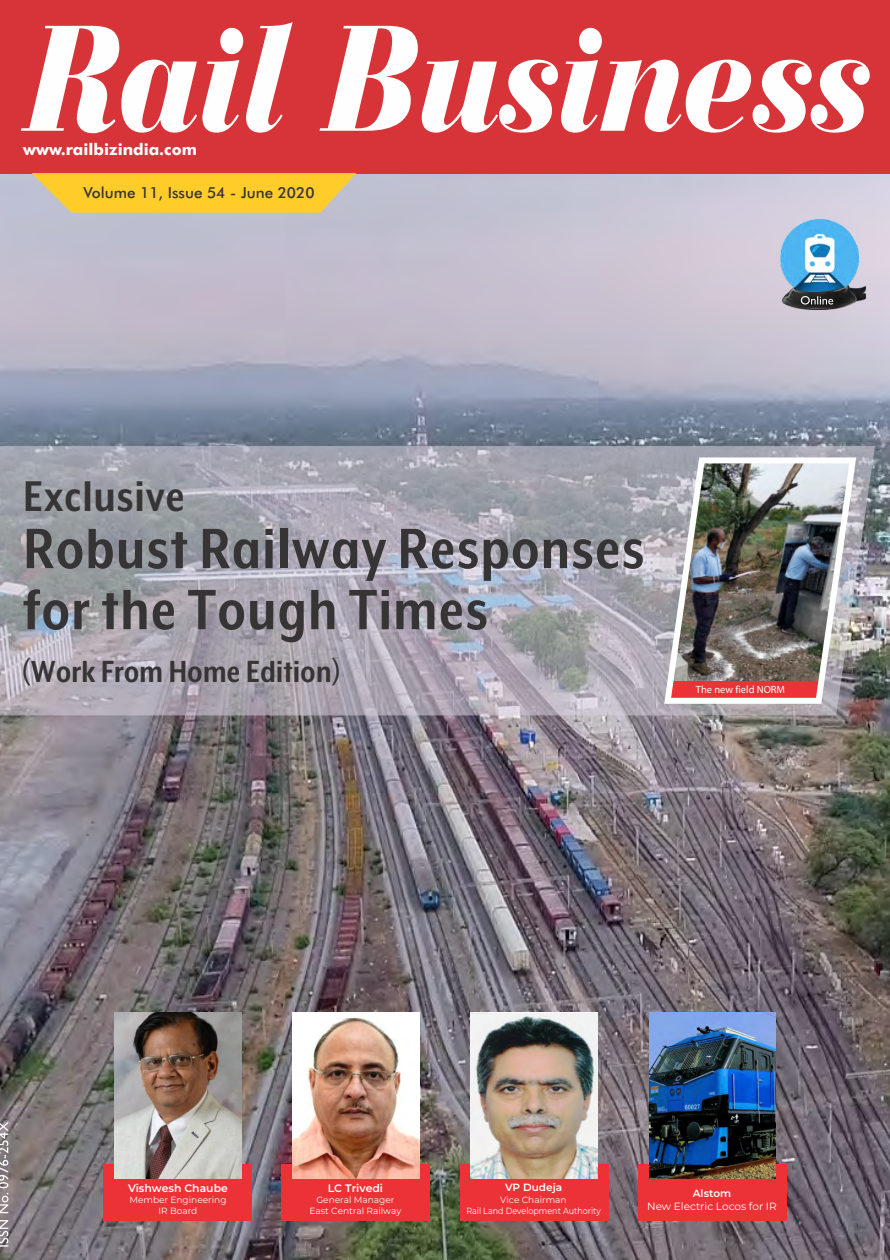
<style>
.page{position:relative;width:890px;height:1260px;background:#fff}
.page>*{position:absolute;margin:0;border:0;box-sizing:border-box;transform-origin:0 0}
.t1{font:700 65.4px/61.1px "Mr Eaves XL Mod Nar OT";letter-spacing:.025em;color:#373435}
.t2{font:700 49.5px "Mr Eaves XL Mod Nar OT";letter-spacing:.025em;color:#373435}
.t3{font:700 35.25px "Mr Eaves XL Mod Nar OT";letter-spacing:.01em;color:#373435}
.t4{font:700 16.05px "Futura BT";color:#fefefe}
.t5{font:500 15.15px "Futura BT";color:#373435}
.t6{font:600 10.8px "Montserrat";color:#fefefe}
.t7{font:10.5px "Montserrat";color:#fefefe}
.t8{font:10.5px "Myriad Pro";color:#fefefe}
.t9{font:600 10.5px "Montserrat";color:#fefefe}
.t10{font:9px/11.1px "Montserrat";color:#fefefe;text-align:center}
</style>
<div class="page">
<img style="left:0;top:173px;width:890px;height:1087px">
<div style="left:0;top:0;width:890px;height:173px;background:#d63438"></div>
<svg style="left:21px;top:22px;width:849px;height:111px"></svg>
<svg style="left:32px;top:173px;width:324px;height:40px;background:#f7ca3d"></svg>
<svg style="left:0;top:1122px;width:8px;height:124px"></svg>
<img style="left:781px;top:220px;width:84px;height:90px">
<svg style="left:801px;top:296px;width:32px;height:9px"></svg>
<div style="left:103px;top:1165px;width:149px;height:56px;background:#ed3237"></div>
<div style="left:282px;top:1165px;width:148px;height:56px;background:#ed3237"></div>
<div style="left:460px;top:1165px;width:148px;height:56px;background:#ed3237"></div>
<div style="left:638px;top:1165px;width:149px;height:56px;background:#ed3237"></div>
<img style="left:114px;top:1013px;width:127px;height:165px">
<img style="left:293px;top:1013px;width:126px;height:165px">
<img style="left:471px;top:1013px;width:126px;height:165px">
<img style="left:649px;top:1013px;width:127px;height:165px">
<svg style="left:0;top:446px;width:875px;height:269px;background:#a8a6b0"></svg>
<img style="left:661px;top:454px;width:199px;height:253px">
<h3 class="t4" style="left:23px;top:143px;width:175px">www.railbizindia.com</h3>
<h3 class="t5" style="left:83px;top:186px;width:233px">Volume 11, Issue 54 - June 2020</h3>
<h2 class="t2" style="left:24px;top:473px;width:163px">Exclusive</h2>
<h1 class="t1" style="left:24px;top:521px;width:622px">Robust Railway Responses for the Tough Times</h1>
<h3 class="t3" style="left:22px;top:655px;width:321px">(Work From Home Edition)</h3>
<p class="t8" style="left:696px;top:685px;width:91px">The new field NORM</p>
<p class="t6" style="left:128px;top:1181px;width:101px">Vishwesh Chaube</p>
<p class="t10" style="left:129px;top:1194px;width:99px">Member Engineering<br>IR Board</p>
<p class="t6" style="left:328px;top:1181px;width:57px">LC Trivedi</p>
<p class="t10" style="left:309px;top:1194px;width:93px">General Manager<br>East Central Railway</p>
<p class="t9" style="left:505px;top:1181px;width:59px">VP Dudeja</p>
<p class="t10" style="left:466px;top:1194px;width:136px">Vice Chairman<br>Rail Land Development Authority</p>
<p class="t9" style="left:693px;top:1187px;width:40px">Alstom</p>
<p class="t7" style="left:647px;top:1200px;width:131px">New Electric Locos for IR</p>
</div>
